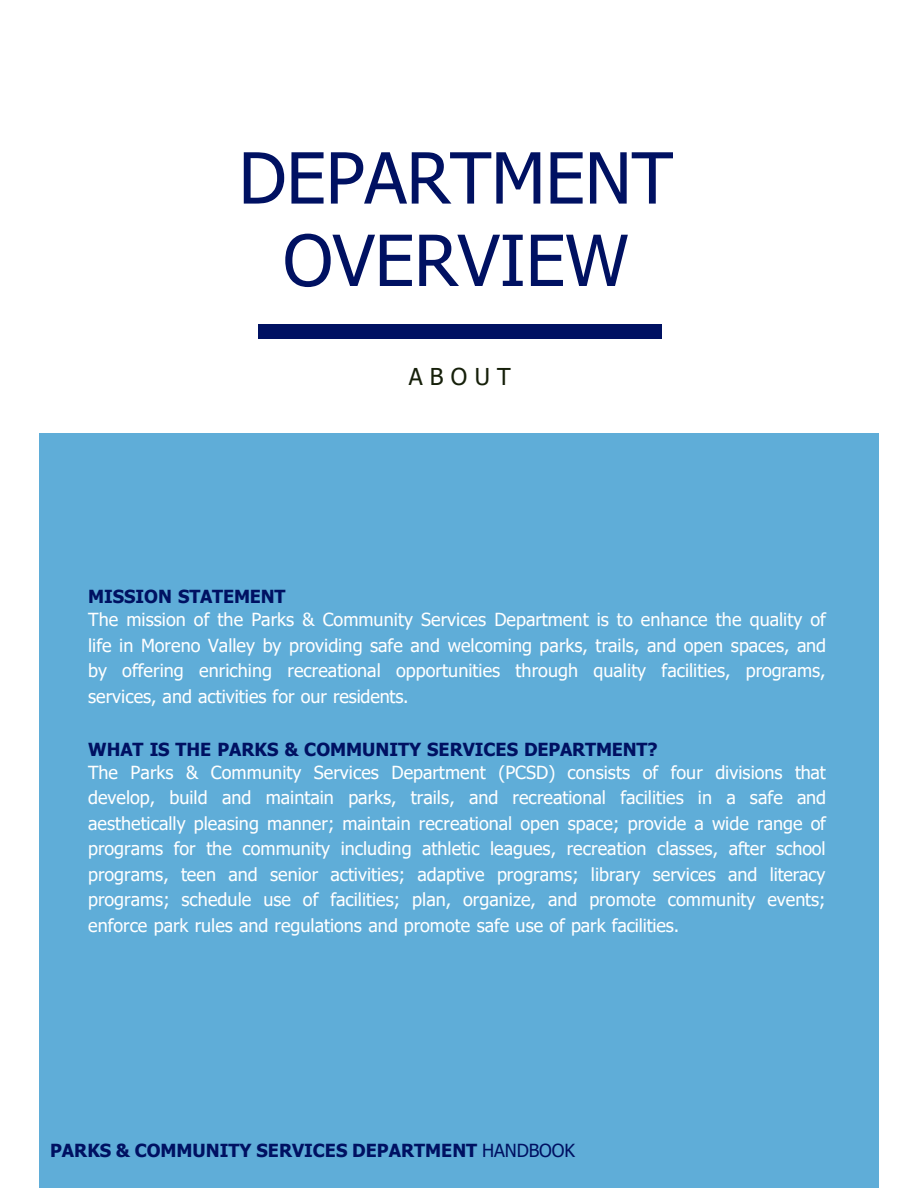
<style>
.page{position:relative;width:918px;height:1188px;background:#fff}
.page>*{position:absolute;margin:0;border:0;box-sizing:border-box;transform-origin:0 0}
.t1{font:70.5px/82.3px "Tahoma";letter-spacing:-.005em;color:#001162;text-align:center}
.t2{font:23.25px "Tahoma";color:#16200a}
.t3{font:18px/25.5px "Tahoma";letter-spacing:-.005em;color:#fff;text-align:justify}
.t4{font:700 18px "Tahoma";letter-spacing:-.005em;color:#001162}
.s1{font-weight:400}
</style>
<div class="page">
<div style="left:39px;top:434px;width:840px;height:754px;background:#5fadd8"></div>
<div style="left:258px;top:324px;width:403px;height:14px;background:#001162"></div>
<h2 class="t1" style="left:239px;top:141px;width:436px">DEPARTMENT<br>OVERVIEW</h2>
<p class="t2" style="left:409px;top:361px;width:103px">ABO UT</p>
<p class="t4" style="left:88px;top:584px;width:199px">MISSION STATEMENT</p>
<p class="t3" style="left:88px;top:608px;width:739px">The mission of the Parks &amp; Community Services Department is to enhance the quality of life in Moreno Valley by providing safe and welcoming parks, trails, and open spaces, and by offering enriching recreational opportunities through quality facilities, programs, services, and activities for our residents.</p>
<p class="t4" style="left:88px;top:737px;width:571px">WHAT IS THE PARKS &amp; COMMUNITY SERVICES DEPARTMENT?</p>
<p class="t3" style="left:88px;top:760px;width:739px">The Parks &amp; Community Services Department (PCSD) consists of four divisions that develop, build and maintain parks, trails, and recreational facilities in a safe and aesthetically pleasing manner; maintain recreational open space; provide a wide range of programs for the community including athletic leagues, recreation classes, after school programs, teen and senior activities; adaptive programs; library services and literacy programs; schedule use of facilities; plan, organize, and promote community events; enforce park rules and regulations and promote safe use of park facilities.</p>
<p class="t4" style="left:50px;top:1138px;width:527px">PARKS &amp; COMMUNITY SERVICES DEPARTMENT <span class="s1">HANDBOOK</span></p>
</div>
